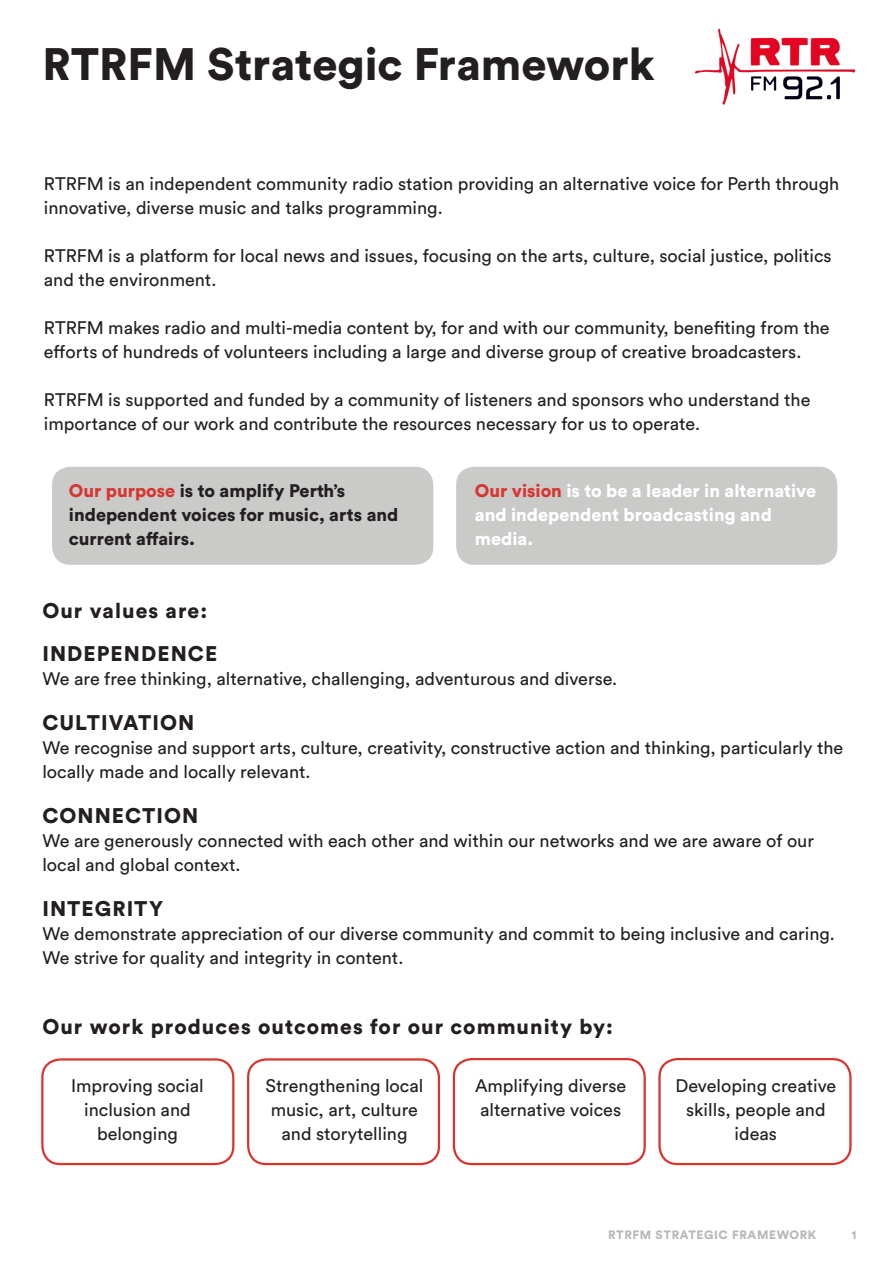
<style>
.page{position:relative;width:893px;height:1263px;background:#fff}
.page>*{position:absolute;margin:0;border:0;box-sizing:border-box;transform-origin:0 0}
.t1{font:900 45px "Circular Std";color:#231f20}
.RTR_BODY_HEADING{font:900 21px "Circular Std";letter-spacing:.05em;color:#231f20}
.RTR_BODY{font:18px/24px "Circular Std";color:#231f20}
.RTR_BODY-2{font:900 18px/24px "Circular Std";color:#231f20}
.RTR_BODY-3{font:900 18px/24px "Circular Std";color:#fff}
.t2{font:900 12px "Circular Std";letter-spacing:.05em;color:#b8b8b7}
.s1{color:#d73530}
</style>
<div class="page">
<div style="left:52px;top:467px;width:381px;height:98px;background:#cacac9;border-radius:18px"></div>
<div style="left:456px;top:467px;width:381px;height:98px;background:#cacac9;border-radius:18px"></div>
<div style="left:41px;top:1058px;width:193px;height:107px;border:2px solid #d73530;border-radius:18px"></div>
<div style="left:247px;top:1058px;width:193px;height:107px;border:2px solid #d73530;border-radius:18px"></div>
<div style="left:453px;top:1058px;width:193px;height:107px;border:2px solid #d73530;border-radius:18px"></div>
<div style="left:658px;top:1058px;width:194px;height:107px;border:2px solid #d73530;border-radius:18px"></div>
<img style="left:695px;top:28px;width:161px;height:77px">
<p class="t1" style="left:42px;top:34px;width:614px">RTRFM Strategic Framework</p>
<p class="RTR_BODY" style="left:44px;top:172px;width:797px">RTRFM is an independent community radio station providing an alternative voice for Perth through innovative, diverse music and talks programming.</p>
<p class="RTR_BODY" style="left:44px;top:244px;width:789px">RTRFM is a platform for local news and issues, focusing on the arts, culture, social justice, politics and the environment.</p>
<p class="RTR_BODY" style="left:44px;top:316px;width:787px">RTRFM makes radio and multi-media content by, for and with our community, benefiting from the efforts of hundreds of volunteers including a large and diverse group of creative broadcasters.</p>
<p class="RTR_BODY" style="left:44px;top:388px;width:768px">RTRFM is supported and funded by a community of listeners and sponsors who understand the importance of our work and contribute the resources necessary for us to operate.</p>
<p class="RTR_BODY-2" style="left:69px;top:478px;width:331px"><span class="s1">Our purpose</span> is to amplify Perth’s independent voices for music, arts and current affairs.</p>
<p class="RTR_BODY-3" style="left:475px;top:478px;width:343px"><span class="s1">Our vision</span> is to be a leader in alternative and independent broadcasting and media.</p>
<p class="RTR_BODY_HEADING" style="left:42px;top:597px;width:166px">Our values are:</p>
<p class="RTR_BODY_HEADING" style="left:42px;top:639px;width:177px">INDEPENDENCE</p>
<p class="RTR_BODY" style="left:42px;top:666px;width:576px">We are free thinking, alternative, challenging, adventurous and diverse.</p>
<p class="RTR_BODY_HEADING" style="left:42px;top:708px;width:154px">CULTIVATION</p>
<p class="RTR_BODY" style="left:42px;top:735px;width:802px">We recognise and support arts, culture, creativity, constructive action and thinking, particularly the locally made and locally relevant.</p>
<p class="RTR_BODY_HEADING" style="left:42px;top:801px;width:158px">CONNECTION</p>
<p class="RTR_BODY" style="left:42px;top:828px;width:773px">We are generously connected with each other and within our networks and we are aware of our local and global context.</p>
<p class="RTR_BODY_HEADING" style="left:42px;top:894px;width:122px">INTEGRITY</p>
<p class="RTR_BODY" style="left:42px;top:921px;width:794px">We demonstrate appreciation of our diverse community and commit to being inclusive and caring.<br>We strive for quality and integrity in content.</p>
<p class="RTR_BODY_HEADING" style="left:42px;top:1013px;width:572px">Our work produces outcomes for our community by:</p>
<p class="RTR_BODY" style="left:71px;top:1073px;width:134px;text-align:center">Improving social inclusion and belonging</p>
<p class="RTR_BODY" style="left:266px;top:1073px;width:159px;text-align:center">Strengthening local music, art, culture and storytelling</p>
<p class="RTR_BODY" style="left:475px;top:1073px;width:153px">Amplifying diverse alternative voices</p>
<p class="RTR_BODY" style="left:675px;top:1074px;width:162px;text-align:center">Developing creative skills, people and ideas</p>
<p class="t2" style="left:608px;top:1226px;width:210px">RTRFM STRATEGIC FRAMEWORK</p>
<p class="t2" style="left:851px;top:1226px;width:7px">1</p>
</div>
